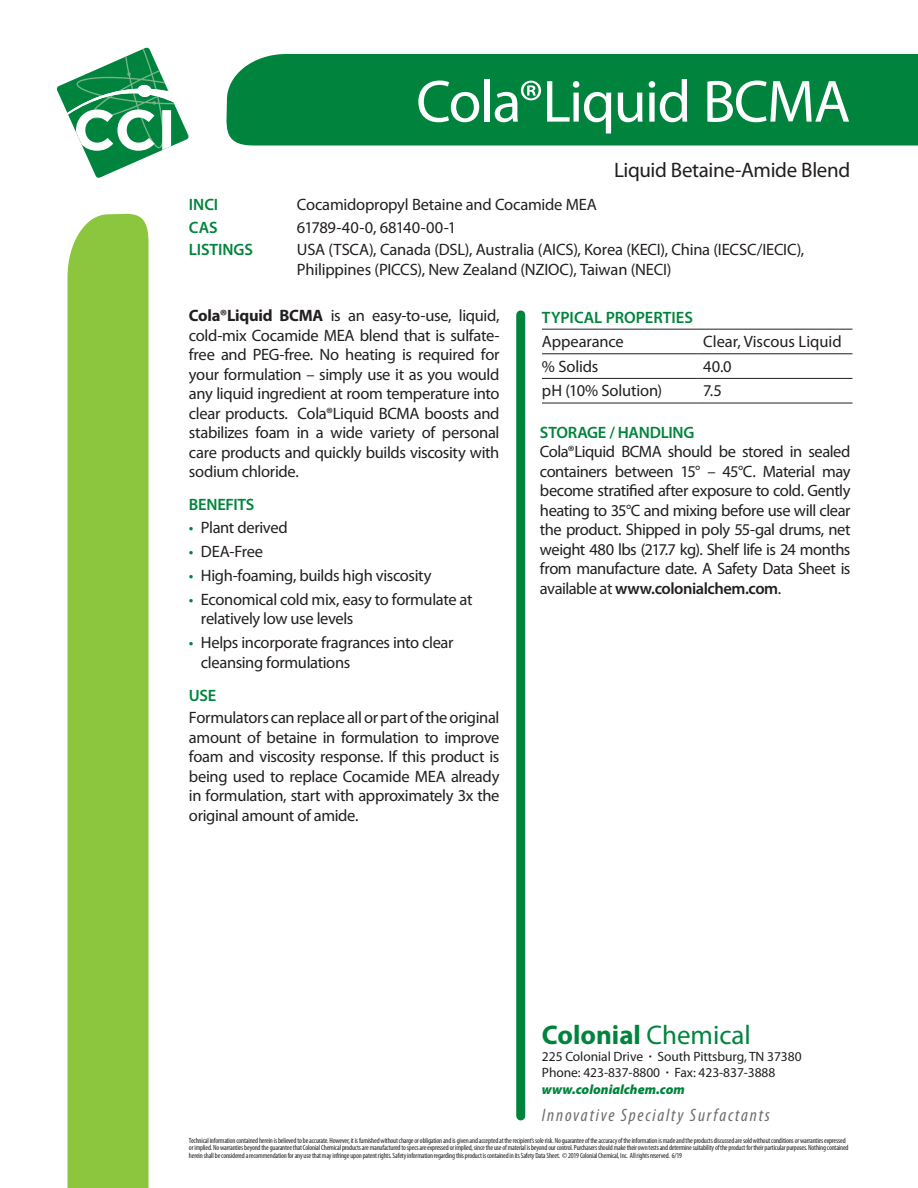
<style>
.page{position:relative;width:918px;height:1188px;background:#fff}
.page>*{position:absolute;margin:0;border:0;box-sizing:border-box;transform-origin:0 0}
.t1{font:60px "Myriad Pro";letter-spacing:-.03em;color:#fff}
.t2{font:700 27px "Myriad Pro";color:#00843d}
.t3{font:21px "Myriad Pro";letter-spacing:-.015em;color:#231f20}
.t4{font:italic condensed 18px "Myriad Pro";letter-spacing:.1em;color:#6c6d70}
.t5{font:16.5px/19.5px "Myriad Pro";letter-spacing:-.02em;color:#231f20}
.t6{font:600 16.5px "Myriad Pro";letter-spacing:-.01em;color:#00843d}
.t7{font:16.5px "Myriad Pro";color:#231f20}
.t8{font:13.5px "Myriad Pro";letter-spacing:-.005em;color:#231f20}
.t9{font:italic 900 13.5px "Myriad Pro";color:#00843d}
.t10{font:condensed 7.5px/7.5px "Myriad Pro";letter-spacing:-.02em;color:#231f20}
.s1{font-weight:700}
.s2{color:#00843d}
.s3{font-weight:600}
.s4{font-weight:400}
</style>
<div class="page">
<div style="left:226px;top:54px;width:692px;height:92px;background:#00843d"></div>
<svg style="left:56px;top:47px;width:133px;height:131px"></svg>
<div style="left:68px;top:213px;width:80px;height:975px;background:#8bc63e"></div>
<div style="left:516px;top:315px;width:9px;height:801px;background:#00843d"></div>
<hr style="left:697px;top:329px;width:155px;height:1px;background:#231f20">
<hr style="left:542px;top:353px;width:155px;height:1px;background:#231f20">
<hr style="left:697px;top:353px;width:155px;height:1px;background:#231f20">
<hr style="left:542px;top:378px;width:155px;height:1px;background:#231f20">
<hr style="left:697px;top:378px;width:155px;height:1px;background:#231f20">
<hr style="left:542px;top:403px;width:155px;height:1px;background:#231f20">
<hr style="left:697px;top:403px;width:155px;height:1px;background:#231f20">
<hr style="left:542px;top:329px;width:155px;height:1px;background:#231f20">
<p class="t1" style="left:416px;top:65px;width:436px">Cola®Liquid BCMA</p>
<p class="t3" style="left:614px;top:157px;width:238px">Liquid Betaine-Amide Blend</p>
<p class="t6" style="left:189px;top:194px;width:31px">INCI</p>
<p class="t5" style="left:297px;top:194px;width:302px">Cocamidopropyl Betaine and Cocamide MEA</p>
<p class="t6" style="left:189px;top:216px;width:30px">CAS</p>
<p class="t5" style="left:297px;top:217px;width:161px">61789-40-0, 68140-00-1</p>
<p class="t6" style="left:189px;top:239px;width:65px">LISTINGS</p>
<p class="t5" style="left:297px;top:239px;width:509px">USA (TSCA), Canada (DSL), Australia (AICS), Korea (KECI), China (IECSC/IECIC),<br>Philippines (PICCS), New Zealand (NZIOC), Taiwan (NECI)</p>
<p class="t5" style="left:189px;top:306px;width:312px;text-align:justify"><span class="s1">Cola®Liquid BCMA</span> is an easy-to-use, liquid, cold-mix Cocamide MEA blend that is sulfate&shy;free and PEG-free. No heating is required for your formulation – simply use it as you would any liquid ingredient at room temperature into clear products. Cola®Liquid BCMA boosts and stabilizes foam in a wide variety of personal care products and quickly builds viscosity with sodium chloride.</p>
<p class="t6" style="left:189px;top:494px;width:67px">BENEFITS</p>
<p class="t5" style="left:189px;top:517px;width:100px"><span class="s2">•</span> Plant derived</p>
<p class="t5" style="left:189px;top:541px;width:76px"><span class="s2">•</span> DEA-Free</p>
<p class="t5" style="left:189px;top:565px;width:244px"><span class="s2">•</span> High-foaming, builds high viscosity</p>
<p class="t5" style="left:201px;top:589px;width:273px;text-indent:-12px"><span class="s2">•</span> Economical cold mix, easy to formulate at relatively low use levels</p>
<p class="t5" style="left:201px;top:633px;width:254px;text-indent:-12px"><span class="s2">•</span> Helps incorporate fragrances into clear cleansing formulations</p>
<p class="t6" style="left:189px;top:685px;width:29px">USE</p>
<p class="t5" style="left:189px;top:708px;width:312px;text-align:justify">Formulators can replace all or part of the original amount of betaine in formulation to improve foam and viscosity response. If this product is being used to replace Cocamide MEA already in formulation, start with approximately 3x the original amount of amide.</p>
<p class="t6" style="left:542px;top:307px;width:152px">TYPICAL PROPERTIES</p>
<p class="t5" style="left:542px;top:331px;width:83px">Appearance</p>
<p class="t7" style="left:703px;top:331px;width:140px">Clear, Viscous Liquid</p>
<p class="t5" style="left:542px;top:356px;width:58px">% Solids</p>
<p class="t5" style="left:703px;top:356px;width:30px">40.0</p>
<p class="t5" style="left:542px;top:381px;width:122px">pH (10% Solution)</p>
<p class="t5" style="left:703px;top:381px;width:20px">7.5</p>
<p class="t6" style="left:540px;top:422px;width:156px">STORAGE / HANDLING</p>
<p class="t5" style="left:540px;top:442px;width:312px;text-align:justify">Cola®Liquid BCMA should be stored in sealed containers between 15° – 45°C. Material may become stratified after exposure to cold. Gently heating to 35°C and mixing before use will clear the product. Shipped in poly 55-gal drums, net weight 480 lbs (217.7 kg). Shelf life is 24 months from manufacture date. A Safety Data Sheet is available at <span class="s3">www.colonialchem.com</span>.</p>
<p class="t2" style="left:542px;top:1017px;width:210px">Colonial <span class="s4">Chemical</span></p>
<p class="t8" style="left:542px;top:1048px;width:261px">225 Colonial Drive <span class="s3">·</span> South Pittsburg, TN 37380</p>
<p class="t8" style="left:542px;top:1064px;width:235px">Phone: 423-837-8800 <span class="s3">·</span> Fax: 423-837-3888</p>
<p class="t9" style="left:542px;top:1080px;width:144px">www.colonialchem.com</p>
<p class="t4" style="left:542px;top:1104px;width:230px">Innovative Specialty Surfactants</p>
<p class="t10" style="left:189px;top:1137px;width:661px">Technical information contained herein is believed to be accurate. However, it is furnished without charge or obligation and is given and accepted at the recipient’s sole risk. No guarantee of the accuracy of the information is made and the products discussed are sold without conditions or warranties expressed or implied. No warranties beyond the guarantee that Colonial Chemical products are manufactured to specs are expressed or implied, since the use of material is beyond our control. Purchasers should make their own tests and determine suitability of the product for their particular purposes. Nothing contained herein shall be considered a recommendation for any use that may infringe upon patent rights. Safety information regarding this product is contained in its Safety Data Sheet. © 2019 Colonial Chemical, Inc. All rights reserved. 6/19</p>
</div>
